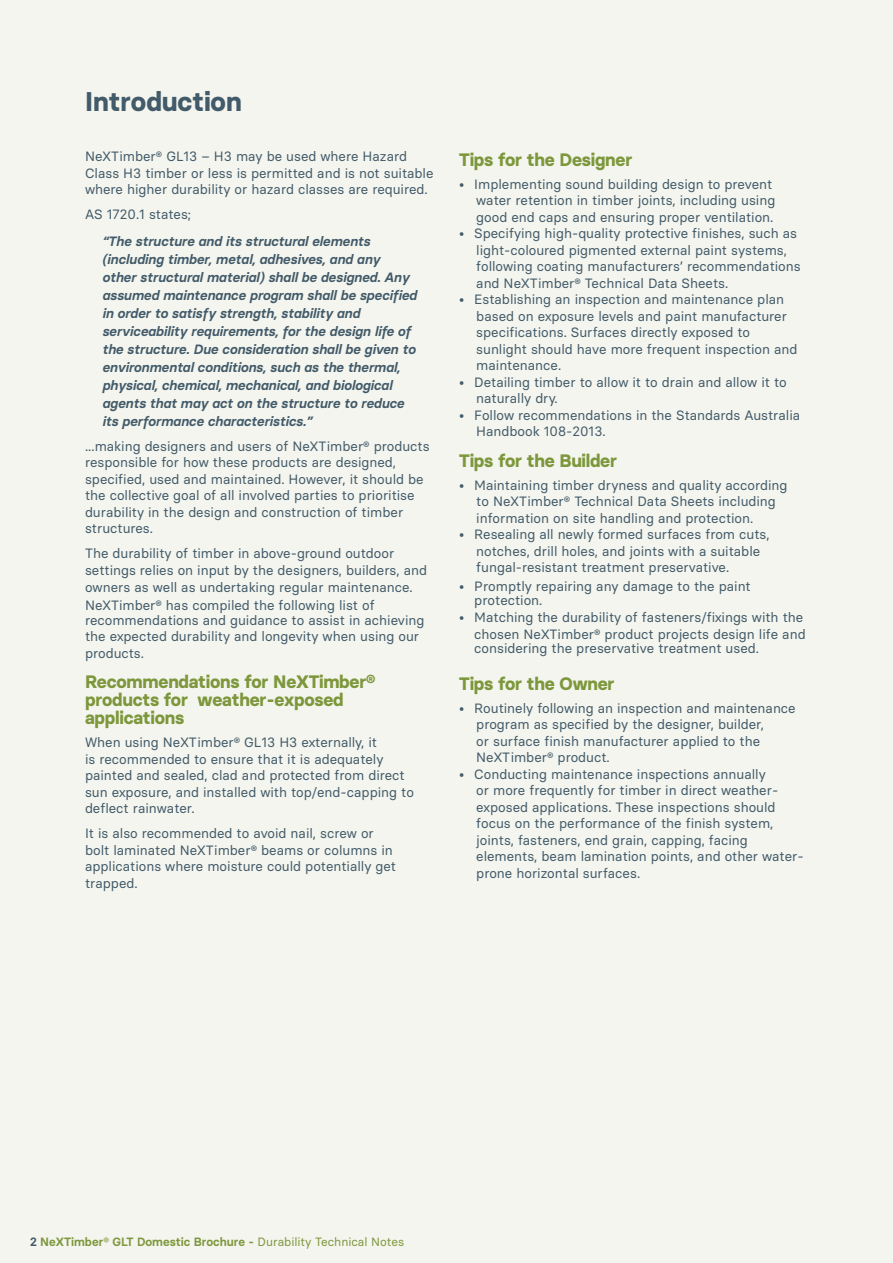
<style>
.page{position:relative;width:893px;height:1263px;background:#f4f5ee}
.page>*{position:absolute;margin:0;border:0;box-sizing:border-box;transform-origin:0 0}
.Heading{font:700 27px "Basier Square";color:#425a69}
.Body{font:700 18px/18px "Basier Square";letter-spacing:-.01em;color:#7d973c}
.Body-2{font:13.5px/16.5px "Basier Square";color:#425a69}
.Body-3{font:italic 600 13.5px/18px "Basier Square";color:#425a69}
.t1{font:600 12px "Basier Square";color:#7d973c}
.s1{color:#425a69}
.s2{font-weight:400}
</style>
<div class="page">
<p class="Heading" style="left:85px;top:84px;width:158px">Introduction</p>
<p class="Body-2" style="left:85px;top:148px;width:350px">NeXTimber® GL13 – H3 may be used where Hazard<br>Class H3 timber or less is permitted and is not suitable where higher durability or hazard classes are required.</p>
<p class="Body-2" style="left:85px;top:206px;width:108px">AS 1720.1 states;</p>
<p class="Body-3" style="left:102px;top:232px;width:316px">“The structure and its structural elements (including timber, metal, adhesives, and any other structural material) shall be designed. Any assumed maintenance program shall be specified in order to satisfy strength, stability and serviceability requirements, for the design life of the structure. Due consideration shall be given to environmental conditions, such as the thermal, physical, chemical, mechanical, and biological agents that may act on the structure to reduce its performance characteristics.”</p>
<p class="Body-2" style="left:85px;top:438px;width:346px">...making designers and users of NeXTimber® products responsible for how these products are designed, specified, used and maintained. However, it should be the collective goal of all involved parties to prioritise durability in the design and construction of timber structures.</p>
<p class="Body-2" style="left:85px;top:545px;width:344px">The durability of timber in above-ground outdoor settings relies on input by the designers, builders, and owners as well as undertaking regular maintenance.</p>
<p class="Body-2" style="left:85px;top:597px;width:341px;line-height:14.9px">NeXTimber® has compiled the following list of recommendations and guidance to assist in achieving</p>
<p class="Body-2" style="left:85px;top:628px;width:336px">the expected durability and longevity when using our products.</p>
<p class="Body" style="left:85px;top:673px;width:292px">Recommendations for NeXTimber® products for weather-exposed applications</p>
<p class="Body-2" style="left:85px;top:734px;width:330px">When using NeXTimber® GL13 H3 externally, it<br>is recommended to ensure that it is adequately painted and sealed, clad and protected from direct sun exposure, and installed with top/end-capping to deflect rainwater.</p>
<p class="Body-2" style="left:85px;top:825px;width:312px">It is also recommended to avoid nail, screw or bolt laminated NeXTimber® beams or columns in applications where moisture could potentially get trapped.</p>
<h2 class="Body" style="left:459px;top:150px;width:175px">Tips for the Designer</h2>
<p class="Body-2" style="left:476px;top:175px;width:301px;text-indent:-17px">• Implementing sound building design to prevent water retention in timber joints, including using good end caps and ensuring proper ventilation.</p>
<p class="Body-2" style="left:476px;top:225px;width:326px;text-indent:-17px">• Specifying high-quality protective finishes, such as light-coloured pigmented external paint systems, following coating manufacturers’ recommendations and NeXTimber® Technical Data Sheets.</p>
<p class="Body-2" style="left:476px;top:291px;width:323px;text-indent:-17px">• Establishing an inspection and maintenance plan based on exposure levels and paint manufacturer specifications. Surfaces directly exposed to sunlight should have more frequent inspection and maintenance.</p>
<p class="Body-2" style="left:476px;top:373px;width:312px;text-indent:-17px">• Detailing timber to allow it to drain and allow it to naturally dry.</p>
<p class="Body-2" style="left:476px;top:406px;width:325px;text-indent:-17px">• Follow recommendations in the Standards Australia<br>Handbook 108-2013.</p>
<h2 class="Body" style="left:459px;top:451px;width:159px">Tips for the Builder</h2>
<p class="Body-2" style="left:476px;top:476px;width:313px;text-indent:-17px">• Maintaining timber dryness and quality according to NeXTimber® Technical Data Sheets including information on site handling and protection.</p>
<p class="Body-2" style="left:476px;top:526px;width:295px;text-indent:-17px">• Resealing all newly formed surfaces from cuts, notches, drill holes, and joints with a suitable fungal-resistant treatment preservative.</p>
<p class="Body-2" style="left:474px;top:579px;width:278px;line-height:13.8px;text-indent:-15px">• Promptly repairing any damage to the paint protection.</p>
<p class="Body-2" style="left:459px;top:609px;width:348px;text-align:right">• Matching the durability of fasteners/fixings with the chosen NeXTimber® product projects design life and</p>
<p class="Body-2" style="left:474px;top:639px;width:286px">considering the preservative treatment used.</p>
<h2 class="Body" style="left:459px;top:674px;width:157px">Tips for the Owner</h2>
<p class="Body-2" style="left:476px;top:699px;width:321px;text-indent:-17px">• Routinely following an inspection and maintenance program as specified by the designer, builder,<br>or surface finish manufacturer applied to the NeXTimber® product.</p>
<p class="Body-2" style="left:476px;top:765px;width:329px;text-indent:-17px">• Conducting maintenance inspections annually<br>or more frequently for timber in direct weather&shy;exposed applications. These inspections should focus on the performance of the finish system, joints, fasteners, end grain, capping, facing elements, beam lamination points, and other water&shy;prone horizontal surfaces.</p>
<p class="t1" style="left:30px;top:1235px;width:376px"><span class="s1">2</span> NeXTimber<span class="s2">®</span> GLT Domestic Brochure - <span class="s2">Durability Technical Notes</span></p>
</div>
